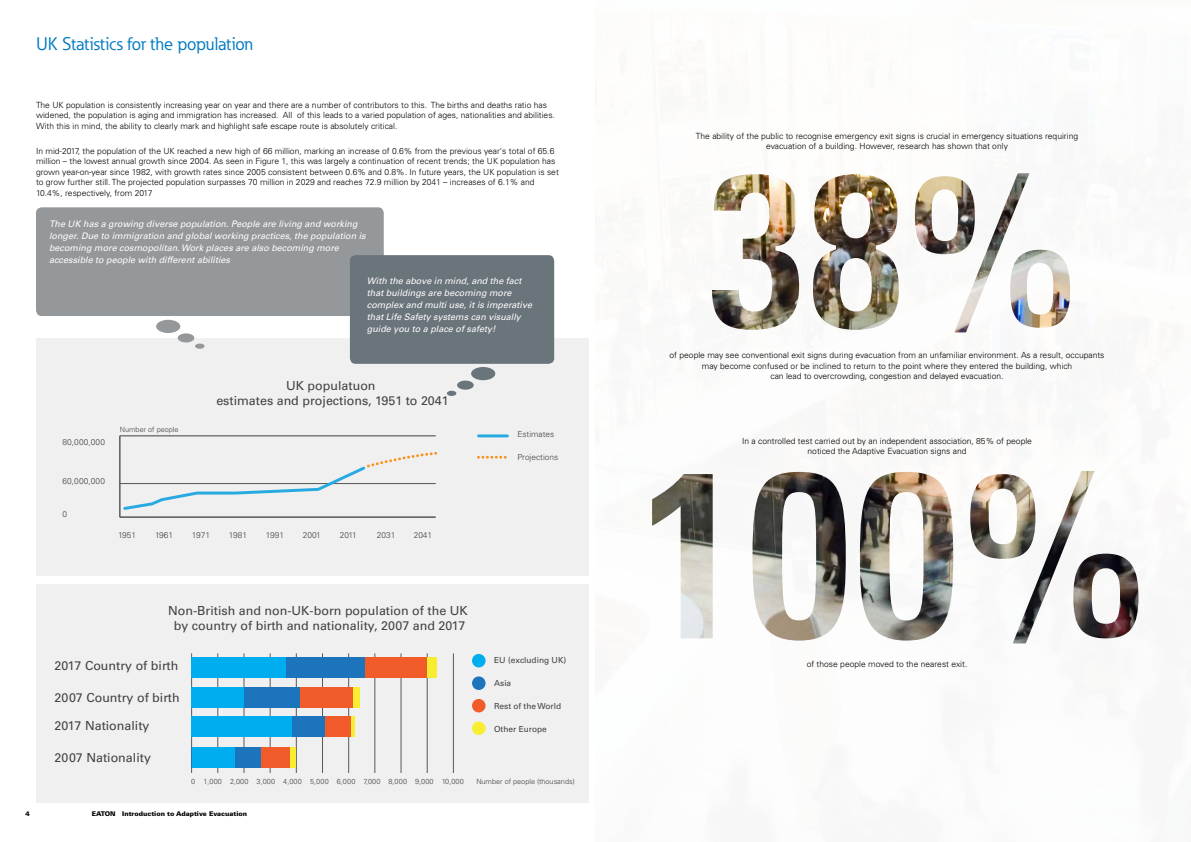
<style>
.page{position:relative;width:1191px;height:842px;background:#fff}
.page>*{position:absolute;margin:0;border:0;box-sizing:border-box;transform-origin:0 0}
.t1{font:18px "Eaton";color:#007ac2}
.t2{font:12.5px/15px "Univers LT Std";color:#414042;text-align:center}
.t3{font:italic 9px/12px "Univers LT Std";color:#fff}
.t4{font:300 8.5px/10.5px "Univers LT Std";color:#000;text-align:center}
.t5{font:300 8.3px "Univers LT Std";color:#414042}
.t6{font:8.3px "Univers LT Std";color:#414042}
.t7{font:300 7.3px "Univers LT Std";letter-spacing:.02em;color:#414042}
.t8{font:300 7.3px "Univers LT Std";color:#414042}
.t9{font:900 6.5px "Univers LT Std";color:#000}
</style>
<div class="page">
<div style="left:36px;top:338px;width:552px;height:237px;background:#f0f0f1"></div>
<div style="left:36px;top:584px;width:552px;height:218px;background:#f0f0f1"></div>
<hr style="left:191px;top:653px;width:1px;height:120px;background:#58595b">
<hr style="left:217px;top:653px;width:1px;height:120px;background:#58595b">
<hr style="left:244px;top:653px;width:1px;height:120px;background:#58595b">
<hr style="left:270px;top:653px;width:1px;height:120px;background:#58595b">
<hr style="left:296px;top:653px;width:1px;height:120px;background:#58595b">
<hr style="left:322px;top:653px;width:1px;height:120px;background:#58595b">
<hr style="left:348px;top:653px;width:1px;height:120px;background:#58595b">
<hr style="left:374px;top:653px;width:1px;height:120px;background:#58595b">
<hr style="left:401px;top:653px;width:1px;height:120px;background:#58595b">
<hr style="left:427px;top:653px;width:1px;height:120px;background:#58595b">
<hr style="left:453px;top:653px;width:1px;height:120px;background:#58595b">
<hr style="left:119px;top:436px;width:2px;height:81px;background:#58595b">
<hr style="left:120px;top:516px;width:316px;height:2px;background:#58595b">
<hr style="left:120px;top:436px;width:316px;height:1px;background:#58595b">
<div style="left:192px;top:657px;width:245px;height:21px;background:#f9ed32"></div>
<div style="left:192px;top:657px;width:235px;height:21px;background:#f15a29"></div>
<div style="left:192px;top:657px;width:172px;height:21px;background:#1c75bc"></div>
<div style="left:192px;top:657px;width:94px;height:21px;background:#00aeef"></div>
<div style="left:192px;top:687px;width:168px;height:20px;background:#f9ed32"></div>
<div style="left:192px;top:687px;width:161px;height:20px;background:#f15a29"></div>
<div style="left:192px;top:687px;width:108px;height:20px;background:#1c75bc"></div>
<div style="left:192px;top:687px;width:52px;height:20px;background:#00aeef"></div>
<div style="left:192px;top:716px;width:163px;height:21px;background:#f9ed32"></div>
<div style="left:192px;top:716px;width:159px;height:21px;background:#f15a29"></div>
<div style="left:192px;top:716px;width:133px;height:21px;background:#1c75bc"></div>
<div style="left:192px;top:716px;width:100px;height:21px;background:#00aeef"></div>
<div style="left:192px;top:747px;width:104px;height:21px;background:#f9ed32"></div>
<div style="left:192px;top:747px;width:98px;height:21px;background:#f15a29"></div>
<div style="left:192px;top:747px;width:69px;height:21px;background:#1c75bc"></div>
<div style="left:192px;top:747px;width:42px;height:21px;background:#00aeef"></div>
<svg style="left:121px;top:452px;width:317px;height:58px"></svg>
<hr style="left:478px;top:434px;width:29px;height:3px;background:#27aae1">
<svg style="left:478px;top:456px;width:29px;height:3px"></svg>
<div style="left:472px;top:654px;width:13px;height:13px;background:#00aeef;border-radius:50%"></div>
<div style="left:472px;top:676px;width:13px;height:14px;background:#1c75bc;border-radius:50%"></div>
<div style="left:472px;top:699px;width:13px;height:13px;background:#f15a29;border-radius:50%"></div>
<div style="left:472px;top:721px;width:13px;height:14px;background:#f9ed32;border-radius:50%"></div>
<div style="left:36px;top:207px;width:348px;height:109px;background:#94989a;border-radius:6px"></div>
<div style="left:350px;top:255px;width:204px;height:109px;background:#6a747b;border-radius:6px"></div>
<div style="left:156px;top:320px;width:24px;height:13px;background:#94989a;border-radius:50%"></div>
<div style="left:178px;top:333px;width:16px;height:9px;background:#94989a;border-radius:50%"></div>
<div style="left:195px;top:344px;width:9px;height:5px;background:#94989a;border-radius:50%"></div>
<div style="left:471px;top:367px;width:24px;height:13px;background:#6a747b;border-radius:50%"></div>
<div style="left:457px;top:381px;width:17px;height:9px;background:#6a747b;border-radius:50%"></div>
<div style="left:447px;top:391px;width:9px;height:5px;background:#6a747b;border-radius:50%"></div>
<img style="left:652px;top:173px;width:487px;height:471px">
<h1 class="t1" style="left:36px;top:32px;width:218px">UK Statistics for the population</h1>
<p class="t4" style="left:36px;top:100px;width:520px;text-align:left">The UK population is consistently increasing year on year and there are a number of contributors to this. The births and deaths ratio has widened, the population is aging and immigration has increased. All of this leads to a varied population of ages, nationalities and abilities.<br>With this in mind, the ability to clearly mark and highlight safe escape route is absolutely critical.</p>
<p class="t4" style="left:36px;top:146px;width:524px;text-align:left">In mid-2017, the population of the UK reached a new high of 66 million, marking an increase of 0.6% from the previous year‘s total of 65.6 million – the lowest annual growth since 2004. As seen in Figure 1, this was largely a continuation of recent trends; the UK population has grown year-on-year since 1982, with growth rates since 2005 consistent between 0.6% and 0.8%. In future years, the UK population is set to grow further still. The projected population surpasses 70 million in 2029 and reaches 72.9 million by 2041 – increases of 6.1% and 10.4%, respectively, from 2017</p>
<p class="t3" style="left:49px;top:218px;width:318px">The UK has a growing diverse population. People are living and working longer. Due to immigration and global working practices, the population is becoming more cosmopolitan. Work places are also becoming more accessible to people with different abilities</p>
<p class="t3" style="left:367px;top:275px;width:167px">With the above in mind, and the fact that buildings are becoming more complex and multi use, it is imperative that Life Safety systems can visually guide you to a place of safety!</p>
<p class="t5" style="left:63px;top:437px;width:44px">80,000,000</p>
<p class="t5" style="left:63px;top:476px;width:44px">60,000,000</p>
<p class="t5" style="left:63px;top:509px;width:6px">0</p>
<p class="t8" style="left:120px;top:425px;width:60px">Number of people</p>
<h2 class="t2" style="left:216px;top:378px;width:234px">UK populatuon<br>estimates and projections, 1951 to 2041</h2>
<p class="t5" style="left:118px;top:530px;width:20px">1951</p>
<p class="t5" style="left:155px;top:530px;width:20px">1961</p>
<p class="t5" style="left:192px;top:530px;width:20px">1971</p>
<p class="t5" style="left:229px;top:530px;width:20px">1981</p>
<p class="t5" style="left:266px;top:530px;width:20px">1991</p>
<p class="t5" style="left:303px;top:530px;width:20px">2001</p>
<p class="t5" style="left:340px;top:530px;width:18px">2011</p>
<p class="t5" style="left:377px;top:530px;width:20px">2031</p>
<p class="t5" style="left:414px;top:530px;width:20px">2041</p>
<p class="t5" style="left:517px;top:429px;width:38px">Estimates</p>
<p class="t5" style="left:517px;top:452px;width:42px">Projections</p>
<h2 class="t2" style="left:168px;top:603px;width:301px">Non-British and non-UK-born population of the UK by country of birth and nationality, 2007 and 2017</h2>
<h2 class="t2" style="left:55px;top:658px;width:125px">2017 Country of birth</h2>
<h2 class="t2" style="left:55px;top:690px;width:127px">2007 Country of birth</h2>
<h2 class="t2" style="left:55px;top:718px;width:96px">2017 Nationality</h2>
<h2 class="t2" style="left:55px;top:750px;width:98px">2007 Nationality</h2>
<p class="t7" style="left:191px;top:777px;width:274px">0 1,000 2,000 3,000 4,000 5,000 6,000 7,000 8,000 9,000 10,000</p>
<p class="t6" style="left:494px;top:655px;width:74px">EU (excluding UK)</p>
<p class="t6" style="left:494px;top:678px;width:19px">Asia</p>
<p class="t6" style="left:494px;top:701px;width:68px">Rest of the World</p>
<p class="t6" style="left:494px;top:724px;width:54px">Other Europe</p>
<p class="t8" style="left:476px;top:777px;width:100px">Number of people (thousands)</p>
<p class="t9" style="left:26px;top:810px;width:6px">4</p>
<p class="t9" style="left:92px;top:810px;width:157px">EATON Introduction to Adaptive Evacuation</p>
<p class="t4" style="left:696px;top:131px;width:384px">The ability of the public to recognise emergency exit signs is crucial in emergency situations requiring evacuation of a building. However, research has shown that only</p>
<p class="t4" style="left:669px;top:350px;width:436px">of people may see conventional exit signs during evacuation from an unfamiliar environment. As a result, occupants may become confused or be inclined to return to the point where they entered the building, which<br>can lead to overcrowding, congestion and delayed evacuation.</p>
<p class="t4" style="left:742px;top:435px;width:291px">In a controlled test carried out by an independent association, 85% of people noticed the Adaptive Evacuation signs and</p>
<p class="t4" style="left:806px;top:659px;width:162px">of those people moved to the nearest exit.</p>
</div>
